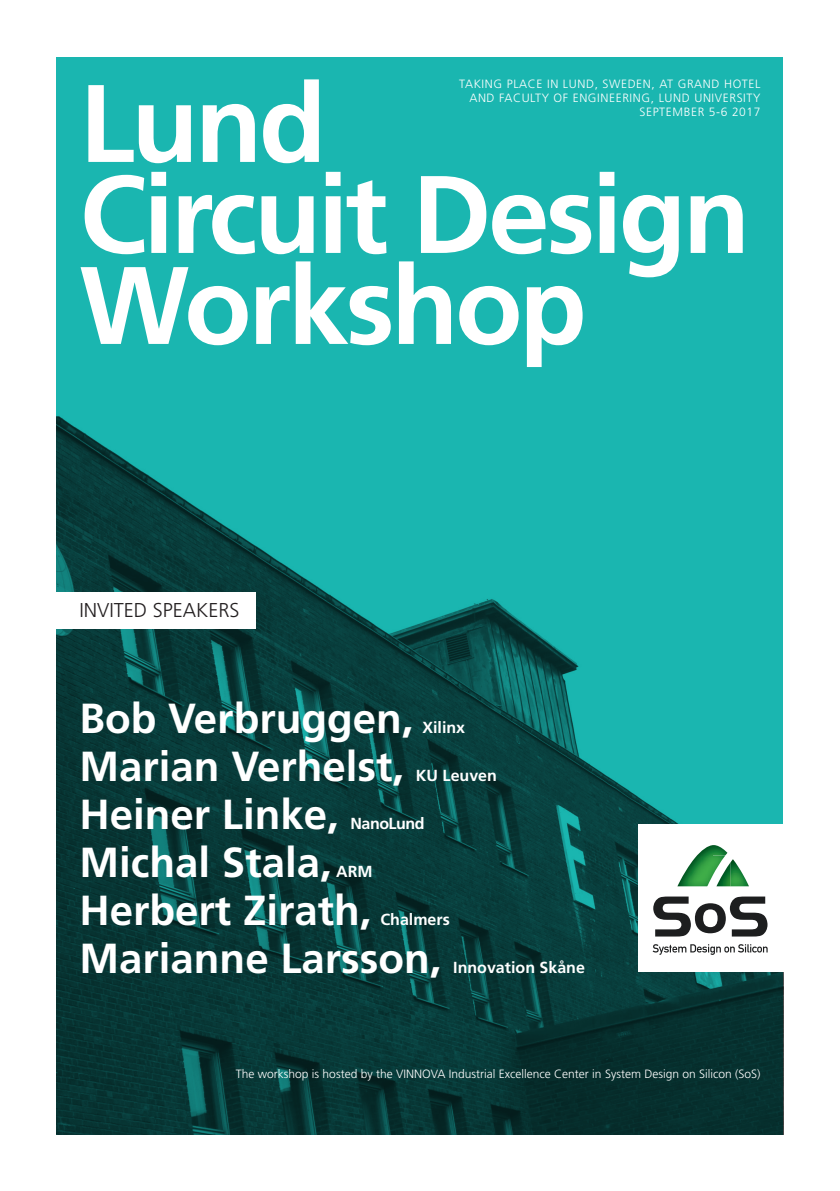
<style>
.page{position:relative;width:840px;height:1191px;background:#fff}
.page>*{position:absolute;margin:0;border:0;box-sizing:border-box;transform-origin:0 0}
.t1{font:700 110px "Frutiger LT Std";letter-spacing:-.03em;color:#fff}
.t2{font:700 42px "Frutiger LT Std";color:#fff}
.t3{font:300 20px "Frutiger LT Std";color:#231f20}
.t4{font:700 16px "Frutiger LT Std";color:#fff}
.t5{font:700 16px "Frutiger LT Std";letter-spacing:-.03em;color:#fff}
.t6{font:300 12px "Frutiger LT Std";letter-spacing:.05em;color:#fff}
.t7{font:300 12px "Frutiger LT Std";color:#fff}
</style>
<div class="page">
<img style="left:57px;top:57px;width:725px;height:1077px">
<div style="left:0;top:592px;width:255px;height:36px;background:#fff"></div>
<div style="left:637px;top:824px;width:190px;height:148px;background:#fff"></div>
<svg style="left:653px;top:896px;width:114px;height:40px"></svg>
<svg style="left:652px;top:944px;width:115px;height:11px"></svg>
<img style="left:677px;top:852px;width:51px;height:35px">
<img style="left:677px;top:845px;width:50px;height:41px">
<img style="left:712px;top:855px;width:37px;height:32px">
<img style="left:712px;top:855px;width:13px;height:20px">
<img style="left:730px;top:859px;width:18px;height:27px">
<img style="left:716px;top:862px;width:14px;height:24px">
<p class="t1" style="left:79px;top:59px;width:248px">Lund</p>
<p class="t1" style="left:79px;top:150px;width:672px">Circuit Design</p>
<p class="t6" style="left:459px;top:77px;width:302px">TAKING PLACE IN LUND, SWEDEN, AT GRAND HOTEL</p>
<p class="t6" style="left:469px;top:91px;width:292px">AND FACULTY OF ENGINEERING, LUND UNIVERSITY</p>
<p class="t6" style="left:639px;top:105px;width:122px">SEPTEMBER 5-6 2017</p>
<p class="t1" style="left:79px;top:241px;width:508px">Workshop</p>
<p class="t3" style="left:79px;top:599px;width:162px">INVITED SPEAKERS</p>
<p class="t2" style="left:79px;top:693px;width:335px">Bob Verbruggen,</p>
<p class="t4" style="left:422px;top:717px;width:44px">Xilinx</p>
<p class="t2" style="left:79px;top:741px;width:326px">Marian Verhelst,</p>
<p class="t4" style="left:415px;top:765px;width:82px">KU Leuven</p>
<p class="t2" style="left:79px;top:789px;width:261px">Heiner Linke,</p>
<p class="t5" style="left:350px;top:813px;width:75px">NanoLund</p>
<p class="t2" style="left:79px;top:837px;width:254px">Michal Stala,</p>
<p class="t4" style="left:336px;top:861px;width:38px">ARM</p>
<p class="t2" style="left:79px;top:885px;width:293px">Herbert Zirath,</p>
<p class="t4" style="left:380px;top:909px;width:71px">Chalmers</p>
<p class="t2" style="left:79px;top:933px;width:363px">Marianne Larsson,</p>
<p class="t4" style="left:453px;top:957px;width:133px">Innovation Skåne</p>
<p class="t7" style="left:236px;top:1067px;width:526px">The workshop is hosted by the VINNOVA Industrial Excellence Center in System Design on Silicon (SoS)</p>
</div>
